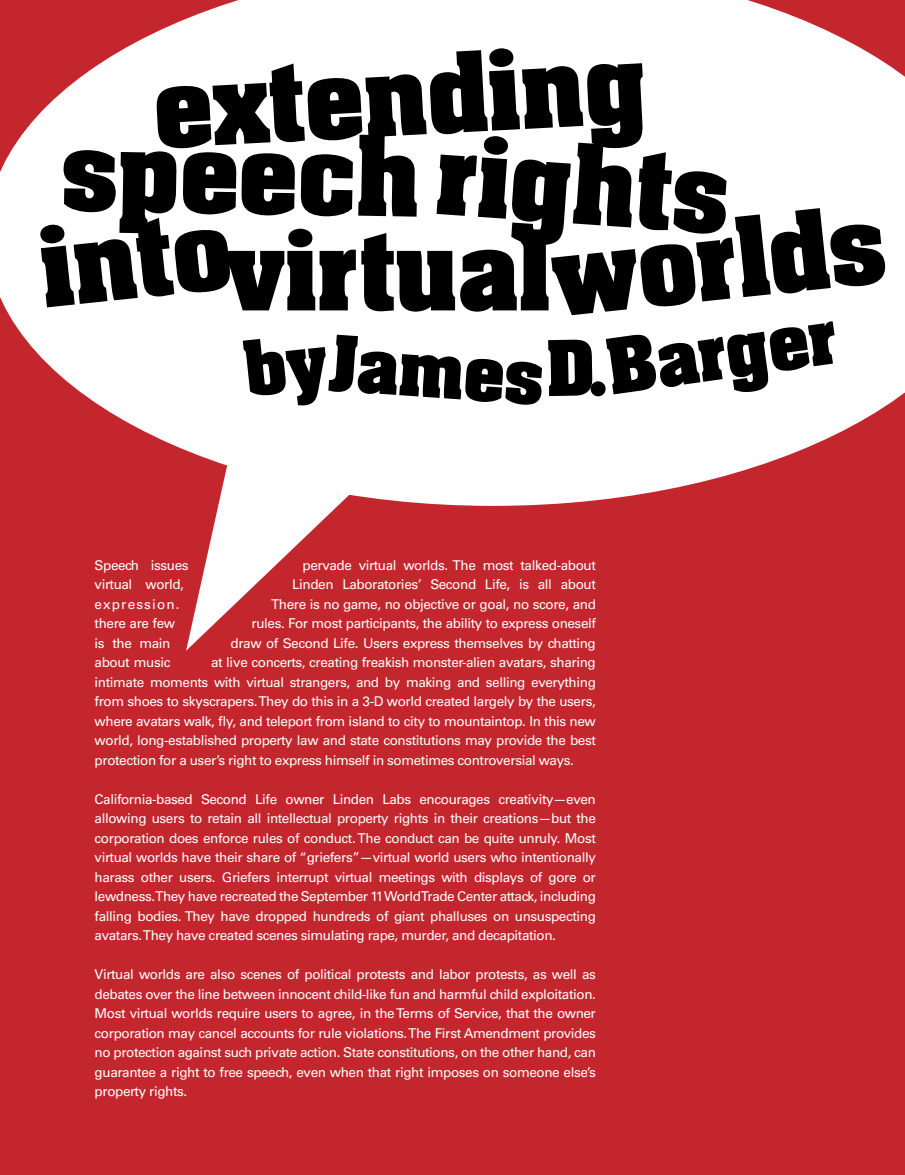
<style>
.page{position:relative;width:905px;height:1175px;background:#fff}
.page>*{position:absolute;margin:0;border:0;box-sizing:border-box;transform-origin:0 0}
.t1{font:700 94.5px "Aachen Std";color:#000}
.t2{font:700 94.05px "Aachen Std";color:#000}
.t3{font:700 65.25px "Aachen Std";color:#000}
.t4{font:13.5px/19.5px "Univers LT Std";letter-spacing:-.03em;color:#fff;text-align:justify}
.t5{font:13.5px "Univers LT Std";letter-spacing:.085em;color:#fff}
</style>
<div class="page">
<div style="left:0;top:0;width:904px;height:1174px;background:#c3262d"></div>
<svg style="left:0;top:0;width:904px;height:506px;background:#f6e1e2"></svg>
<svg style="left:186px;top:332px;width:303px;height:318px;fill:#fff"></svg>
<div style="left:243px;top:337px;width:87px;height:69px;background:#fff"></div>
<div style="left:548px;top:339px;width:57px;height:57px;background:#fff"></div>
<h1 class="t1" style="left:150px;top:40px;width:494px;rotate:-3deg">extending</h1>
<h1 class="t1" style="left:63px;top:102px;width:360px;rotate:1deg">speech</h1>
<h1 class="t1" style="left:442px;top:106px;width:294px;rotate:4deg">rights</h1>
<h2 class="t2" style="left:545px;top:210px;width:336px;rotate:-6deg">worlds</h2>
<h1 class="t1" style="left:34px;top:200px;width:192px;rotate:-6deg">into</h1>
<h1 class="t1" style="left:226px;top:202px;width:325px">virtual</h1>
<h3 class="t3" style="left:333px;top:316px;width:216px;rotate:4deg">James</h3>
<h3 class="t3" style="left:600px;top:321px;width:233px;rotate:-8deg">Barger</h3>
<p class="t4" style="left:95px;top:555px;width:95px">Speech issues</p>
<p class="t4" style="left:302px;top:555px;width:295px">pervade virtual worlds. The most talked-about</p>
<p class="t4" style="left:95px;top:574px;width:91px">virtual world,</p>
<p class="t4" style="left:292px;top:574px;width:305px">Linden Laboratories’ Second Life, is all about</p>
<p class="t5" style="left:95px;top:595px;width:86px">expression.</p>
<p class="t4" style="left:271px;top:594px;width:326px">There is no game, no objective or goal, no score, and</p>
<p class="t4" style="left:95px;top:613px;width:82px">there are few</p>
<p class="t4" style="left:251px;top:613px;width:346px">rules. For most participants, the ability to express oneself</p>
<p class="t4" style="left:95px;top:633px;width:77px">is the main</p>
<p class="t4" style="left:230px;top:633px;width:367px">draw of Second Life. Users express themselves by chatting</p>
<p class="t4" style="left:95px;top:652px;width:77px">about music</p>
<p class="t4" style="left:95px;top:652px;width:503px;text-indent:116px">at live concerts, creating freakish monster-alien avatars, sharing intimate moments with virtual strangers, and by making and selling everything from shoes to skyscrapers. They do this in a 3-D world created largely by the users, where avatars walk, fly, and teleport from island to city to mountaintop. In this new world, long-established property law and state constitutions may provide the best protection for a user’s right to express himself in sometimes controversial ways.</p>
<p class="t4" style="left:95px;top:789px;width:503px">California-based Second Life owner Linden Labs encourages creativity—even allowing users to retain all intellectual property rights in their creations—but the corporation does enforce rules of conduct. The conduct can be quite unruly. Most virtual worlds have their share of “griefers”—virtual world users who intentionally harass other users. Griefers interrupt virtual meetings with displays of gore or lewdness. They have recreated the September 11 World Trade Center attack, including falling bodies. They have dropped hundreds of giant phalluses on unsuspecting avatars. They have created scenes simulating rape, murder, and decapitation.</p>
<p class="t4" style="left:95px;top:964px;width:503px">Virtual worlds are also scenes of political protests and labor protests, as well as debates over the line between innocent child-like fun and harmful child exploitation.<br>Most virtual worlds require users to agree, in the Terms of Service, that the owner corporation may cancel accounts for rule violations. The First Amendment provides no protection against such private action. State constitutions, on the other hand, can guarantee a right to free speech, even when that right imposes on someone else’s property rights.</p>
</div>
